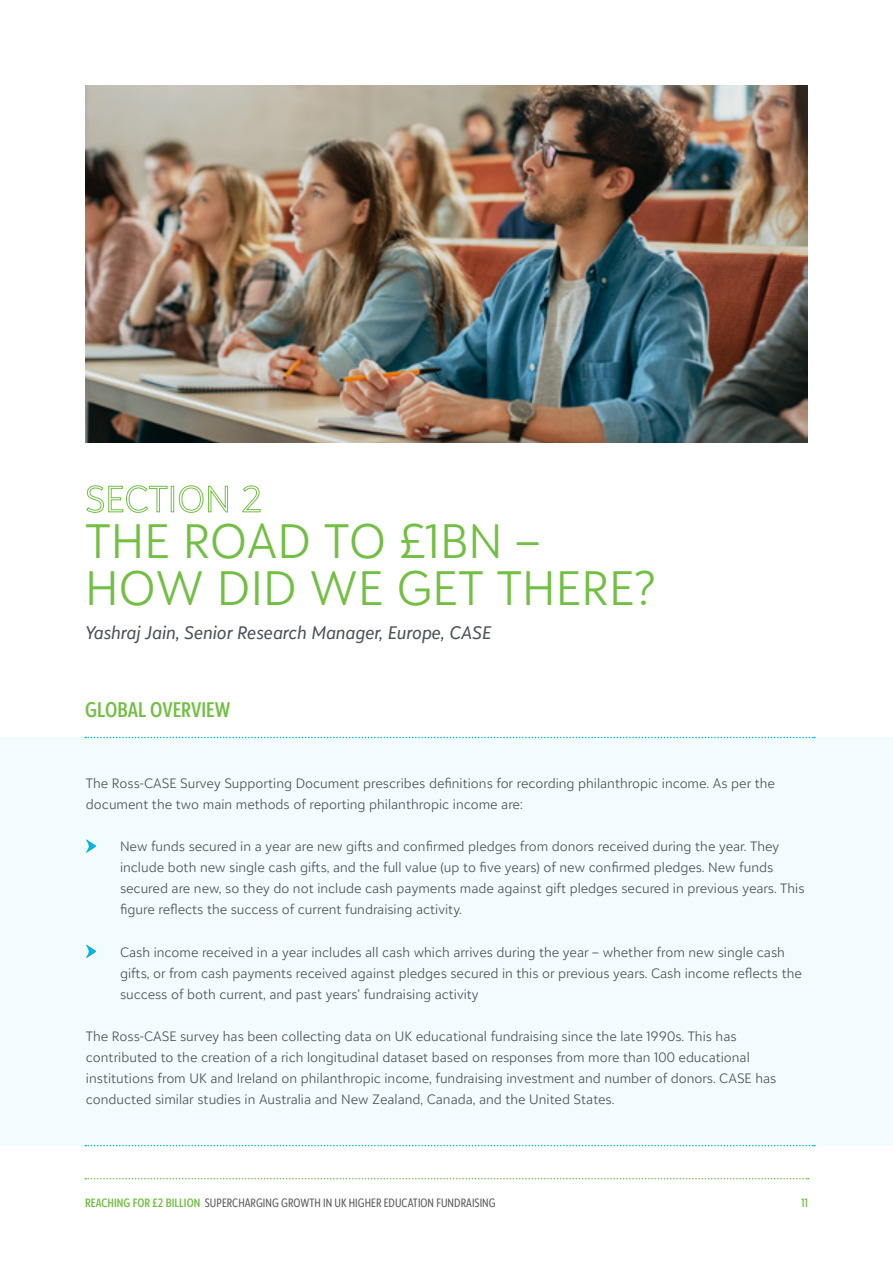
<style>
.page{position:relative;width:893px;height:1263px;background:#fff}
.page>*{position:absolute;margin:0;border:0;box-sizing:border-box;transform-origin:0 0}
.t1{font:300 48px/46.5px "Blackbaud Sans";color:#72bf44}
.t2{font:600 condensed 21px "Blackbaud Sans";color:#72bf44}
.t3{font:italic 18px "Blackbaud Sans";color:#4d525a}
.t4{font:300 13.5px/21px "Blackbaud Sans";color:#4d525a}
.t5{font:12px "Blackbaud Sans Condensed";color:#5f5e5e}
.t6{font:600 condensed 12px "Blackbaud Sans";color:#72bf44}
.s1{font-family:"Blackbaud Sans";font-weight:600;font-stretch:condensed;color:#72bf44}
</style>
<div class="page">
<svg style="left:85px;top:1178px;width:724px;height:1px"></svg>
<svg style="left:86px;top:485px;width:82px;height:28px"></svg>
<div style="left:171px;top:486px;width:3px;height:26px;border:1px solid #72bf44"></div>
<svg style="left:179px;top:485px;width:49px;height:28px"></svg>
<svg style="left:242px;top:485px;width:19px;height:28px"></svg>
<div style="left:0;top:737px;width:893px;height:408px;background:#f2fbfe"></div>
<svg style="left:86px;top:839px;width:10px;height:14px"></svg>
<svg style="left:86px;top:945px;width:10px;height:13px"></svg>
<svg style="left:85px;top:737px;width:730px;height:1px"></svg>
<svg style="left:85px;top:1145px;width:730px;height:1px"></svg>
<img style="left:85px;top:85px;width:723px;height:357px">
<h1 class="t1" style="left:85px;top:517px;width:572px">THE ROAD TO £1BN –<br>HOW DID WE GET THERE?</h1>
<h3 class="t3" style="left:85px;top:621px;width:408px">Yashraj Jain, Senior Research Manager, Europe, CASE</h3>
<h2 class="t2" style="left:85px;top:696px;width:147px">GLOBAL OVERVIEW</h2>
<p class="t4" style="left:86px;top:772px;width:690px">The Ross-CASE Survey Supporting Document prescribes definitions for recording philanthropic income. As per the document the two main methods of reporting philanthropic income are:</p>
<p class="t4" style="left:120px;top:836px;width:686px">New funds secured in a year are new gifts and confirmed pledges from donors received during the year. They include both new single cash gifts, and the full value (up to five years) of new confirmed pledges. New funds secured are new, so they do not include cash payments made against gift pledges secured in previous years. This figure reflects the success of current fundraising activity.</p>
<p class="t4" style="left:120px;top:941px;width:683px">Cash income received in a year includes all cash which arrives during the year – whether from new single cash gifts, or from cash payments received against pledges secured in this or previous years. Cash income reflects the success of both current, and past years’ fundraising activity</p>
<p class="t4" style="left:86px;top:1025px;width:692px">The Ross-CASE survey has been collecting data on UK educational fundraising since the late 1990s. This has contributed to the creation of a rich longitudinal dataset based on responses from more than 100 educational institutions from UK and Ireland on philanthropic income, fundraising investment and number of donors. CASE has conducted similar studies in Australia and New Zealand, Canada, and the United States.</p>
<p class="t5" style="left:85px;top:1195px;width:412px"><span class="s1">REACHING FOR £2 BILLION</span> SUPERCHARGING GROWTH IN UK HIGHER EDUCATION FUNDRAISING</p>
<p class="t6" style="left:801px;top:1195px;width:9px">11</p>
</div>
